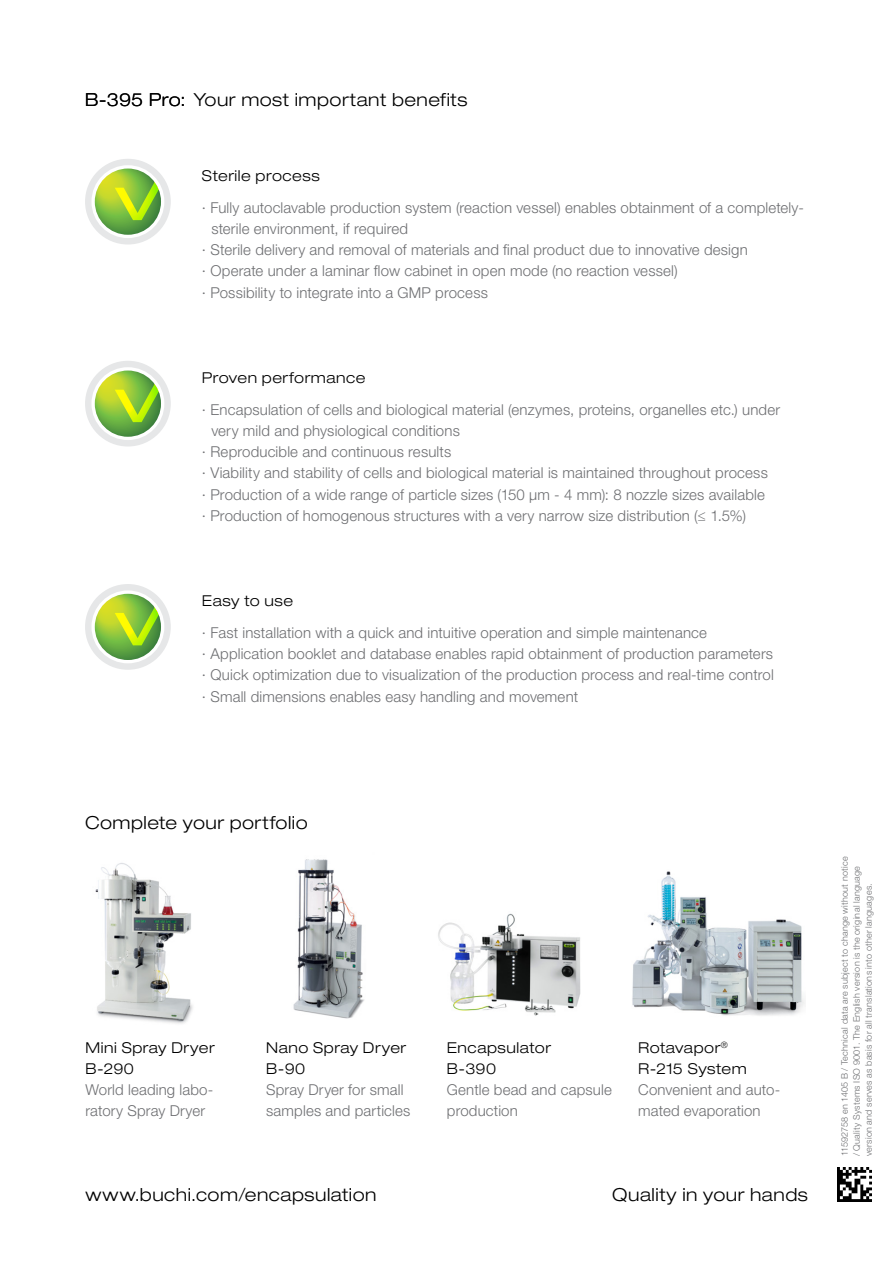
<style>
.page{position:relative;width:893px;height:1263px;background:#fff}
.page>*{position:absolute;margin:0;border:0;box-sizing:border-box;transform-origin:0 0}
.EN_Title{font:300 expanded 18px "Helvetica Neue LT Std";letter-spacing:.025em;color:#000}
.t1{font:300 15px/21.3px "Helvetica Neue LT Std";letter-spacing:.01em;color:#6d6e71}
.EN_Title_small_down{font:300 expanded 15px "Helvetica Neue LT Std";letter-spacing:.035em;color:#000}
.EN_Barcode{font:300 9px/12px "Helvetica Neue LT Std";letter-spacing:.03em;color:#6d6e71}
.s1{font-stretch:expanded;color:#000}
</style>
<div class="page">
<div style="left:85px;top:159px;width:86px;height:85px;background:#e6e7e8;border-radius:50%"></div>
<svg style="left:91px;top:165px;width:73px;height:73px"></svg>
<svg style="left:95px;top:169px;width:66px;height:66px"></svg>
<svg style="left:110px;top:168px;width:51px;height:67px;background:#9bc852"></svg>
<div style="left:85px;top:361px;width:86px;height:85px;background:#e6e7e8;border-radius:50%"></div>
<div style="left:91px;top:367px;width:73px;height:73px;background:#fff;border-radius:50%"></div>
<svg style="left:95px;top:370px;width:66px;height:67px"></svg>
<svg style="left:110px;top:370px;width:51px;height:67px"></svg>
<div style="left:85px;top:584px;width:86px;height:86px;background:#e6e7e8;border-radius:50%"></div>
<svg style="left:91px;top:590px;width:73px;height:73px"></svg>
<svg style="left:95px;top:594px;width:66px;height:66px"></svg>
<svg style="left:110px;top:594px;width:51px;height:66px;background:#9ac74f"></svg>
<img style="left:838px;top:1167px;width:34px;height:34px">
<img style="left:438px;top:913px;width:143px;height:103px">
<img style="left:632px;top:871px;width:173px;height:145px">
<img style="left:95px;top:863px;width:98px;height:161px">
<img style="left:293px;top:859px;width:71px;height:160px">
<p class="EN_Title" style="left:85px;top:89px;width:102px">B-395 Pro:</p>
<p class="EN_Title" style="left:194px;top:89px;width:275px">Your most important benefits</p>
<p class="EN_Title_small_down" style="left:202px;top:166px;width:119px">Sterile process</p>
<p class="t1" style="left:211px;top:196px;width:594px;text-indent:-9px">∙ Fully autoclavable production system (reaction vessel) enables obtainment of a completely&shy;sterile environment, if required</p>
<p class="t1" style="left:202px;top:239px;width:547px">∙ Sterile delivery and removal of materials and final product due to innovative design</p>
<p class="t1" style="left:202px;top:260px;width:477px">∙ Operate under a laminar flow cabinet in open mode (no reaction vessel)</p>
<p class="t1" style="left:202px;top:281px;width:287px">∙ Possibility to integrate into a GMP process</p>
<p class="EN_Title_small_down" style="left:202px;top:368px;width:165px">Proven performance</p>
<p class="t1" style="left:211px;top:398px;width:570px;text-indent:-9px">∙ Encapsulation of cells and biological material (enzymes, proteins, organelles etc.) under very mild and physiological conditions</p>
<p class="t1" style="left:202px;top:441px;width:251px">∙ Reproducible and continuous results</p>
<p class="t1" style="left:202px;top:462px;width:567px">∙ Viability and stability of cells and biological material is maintained throughout process</p>
<p class="t1" style="left:202px;top:483px;width:564px">∙ Production of a wide range of particle sizes (150 μm - 4 mm): 8 nozzle sizes available</p>
<p class="t1" style="left:202px;top:505px;width:545px">∙ Production of homogenous structures with a very narrow size distribution (≤ 1.5%)</p>
<p class="EN_Title_small_down" style="left:202px;top:592px;width:93px">Easy to use</p>
<p class="t1" style="left:202px;top:621px;width:507px">∙ Fast installation with a quick and intuitive operation and simple maintenance</p>
<p class="t1" style="left:202px;top:643px;width:573px">∙ Application booklet and database enables rapid obtainment of production parameters</p>
<p class="t1" style="left:202px;top:664px;width:573px">∙ Quick optimization due to visualization of the production process and real-time control</p>
<p class="t1" style="left:202px;top:685px;width:378px">∙ Small dimensions enables easy handling and movement</p>
<p class="EN_Title" style="left:85px;top:812px;width:224px">Complete your portfolio</p>
<p class="t1" style="left:85px;top:1036px;width:131px"><span class="s1">Mini Spray Dryer<br>B-290<br></span>World leading labo&shy;ratory Spray Dryer</p>
<p class="t1" style="left:266px;top:1036px;width:146px"><span class="s1">Nano Spray Dryer<br>B-90<br></span>Spray Dryer for small samples and particles</p>
<p class="t1" style="left:447px;top:1036px;width:166px"><span class="s1">Encapsulator<br>B-390<br></span>Gentle bead and capsule production</p>
<p class="t1" style="left:638px;top:1036px;width:143px"><span class="s1">Rotavapor</span><sup>®<br></sup><span class="s1">R-215 System<br></span>Convenient and auto&shy;mated evaporation</p>
<p class="EN_Title" style="left:86px;top:1184px;width:292px">www.buchi.com/encapsulation</p>
<p class="EN_Title" style="left:612px;top:1184px;width:197px">Quality in your hands</p>
<p class="EN_Barcode" style="left:838px;top:1156px;width:301px;rotate:-90deg">11592758 en 1405 B / Technical data are subject to change without notice / Quality Systems ISO 9001. The English version is the original language version and serves as basis for all translations into other languages.</p>
</div>
